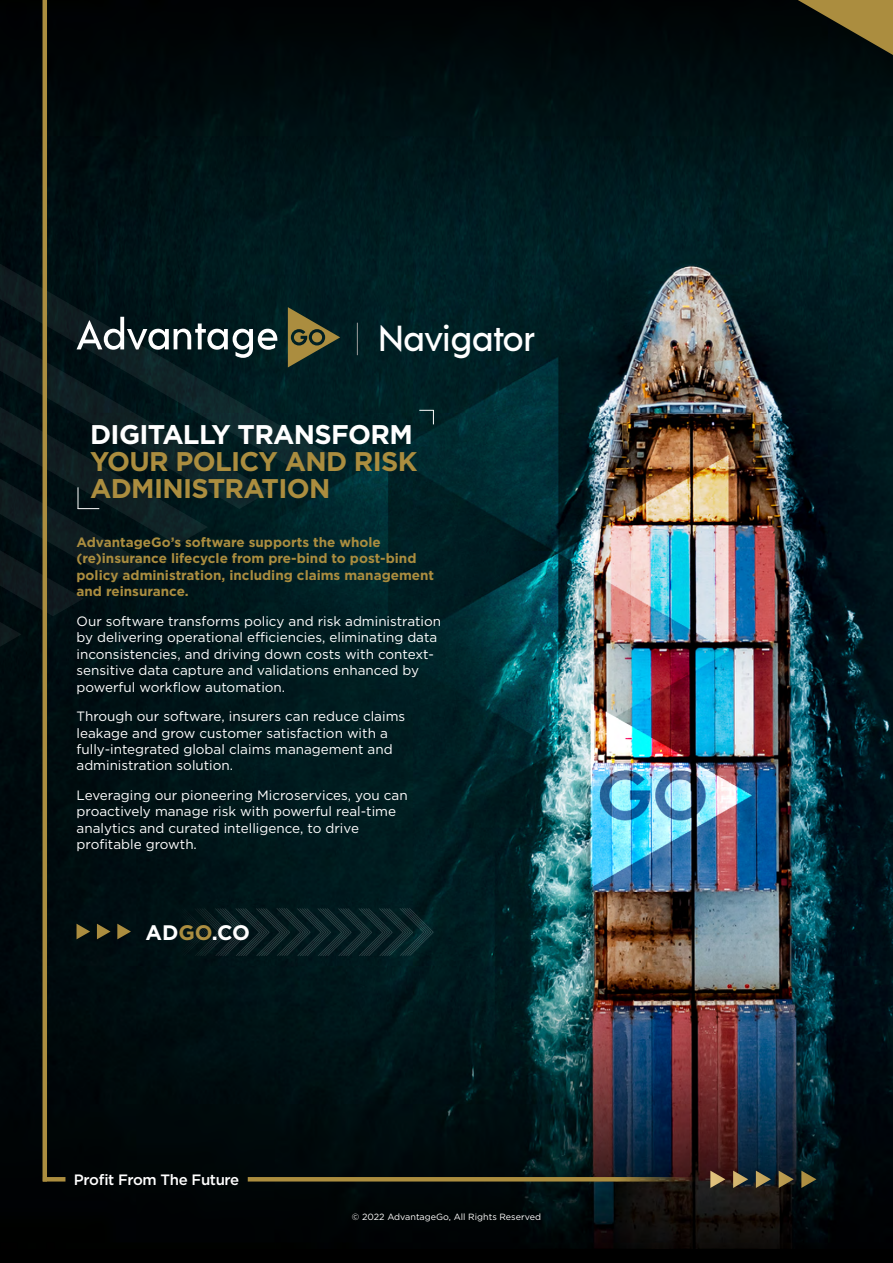
<style>
.page{position:relative;width:893px;height:1263px;background:#fff}
.page>*{position:absolute;margin:0;border:0;box-sizing:border-box;transform-origin:0 0}
.t1{font:500 36px "Acre";letter-spacing:-.025em;color:#fff}
.t2{font:700 27px/27px "Gotham";letter-spacing:-.025em;color:#ab8d3f}
.t3{font:700 27px "Gotham";letter-spacing:-.025em;color:#fff}
.t4{font:700 21px "Gotham";color:#fff}
.t5{font:500 15px "Gotham";letter-spacing:-.025em;color:#fff}
.t6{font:13.5px/16.5px "Gotham";color:#fff}
.t7{font:700 13.5px/16.5px "Gotham";color:#ab8d3f}
.t8{font:9px "Gotham";color:#fff}
.s1{color:#ab8d3f}
</style>
<div class="page">
<img style="left:0;top:0;width:893px;height:1249px">
<svg style="left:0;top:260px;width:332px;height:391px;background:#04191d"></svg>
<hr style="left:43px;top:0;width:4px;height:1181px;background:#ab8d3f">
<hr style="left:43px;top:1177px;width:22px;height:4px;background:#ab8d3f">
<svg style="left:248px;top:1177px;width:462px;height:4px;background:#997e3a"></svg>
<svg style="left:801px;top:1170px;width:15px;height:18px"></svg>
<svg style="left:779px;top:1170px;width:15px;height:18px"></svg>
<svg style="left:756px;top:1170px;width:15px;height:18px"></svg>
<svg style="left:733px;top:1170px;width:15px;height:18px"></svg>
<svg style="left:710px;top:1170px;width:15px;height:18px"></svg>
<svg style="left:798px;top:0;width:95px;height:55px;background:#554a23"></svg>
<svg style="left:288px;top:307px;width:52px;height:60px;background:#474c2e"></svg>
<svg style="left:77px;top:317px;width:201px;height:41px"></svg>
<hr style="left:357px;top:323px;width:1px;height:32px;background:#9d9d9c">
<svg style="left:419px;top:410px;width:15px;height:14px"></svg>
<svg style="left:78px;top:487px;width:21px;height:22px"></svg>
<svg style="left:117px;top:924px;width:14px;height:15px"></svg>
<svg style="left:97px;top:924px;width:14px;height:15px"></svg>
<svg style="left:77px;top:924px;width:13px;height:15px"></svg>
<svg style="left:174px;top:908px;width:260px;height:48px;background:#0b2124"></svg>
<h1 class="t1" style="left:378px;top:314px;width:159px">Navigator</h1>
<h2 class="t3" style="left:90px;top:417px;width:324px">DIGITALLY TRANSFORM</h2>
<h2 class="t2" style="left:90px;top:448px;width:329px">YOUR POLICY AND RISK<br>ADMINISTRATION</h2>
<p class="t7" style="left:77px;top:534px;width:359px">AdvantageGo’s software supports the whole (re)insurance lifecycle from pre-bind to post-bind policy administration, including claims management and reinsurance.</p>
<p class="t6" style="left:77px;top:612px;width:366px">Our software transforms policy and risk administration by delivering operational efficiencies, eliminating data inconsistencies, and driving down costs with context&shy;sensitive data capture and validations enhanced by powerful workflow automation.</p>
<p class="t6" style="left:77px;top:708px;width:330px">Through our software, insurers can reduce claims leakage and grow customer satisfaction with a fully-integrated global claims management and administration solution.</p>
<p class="t6" style="left:77px;top:786px;width:333px">Leveraging our pioneering Microservices, you can proactively manage risk with powerful real-time analytics and curated intelligence, to drive profitable growth.</p>
<h3 class="t4" style="left:145px;top:919px;width:106px">AD<span class="s1">GO</span>.CO</h3>
<p class="t5" style="left:74px;top:1169px;width:167px">Profit From The Future</p>
<p class="t8" style="left:352px;top:1211px;width:191px">© 2022 AdvantageGo, All Rights Reserved</p>
</div>
